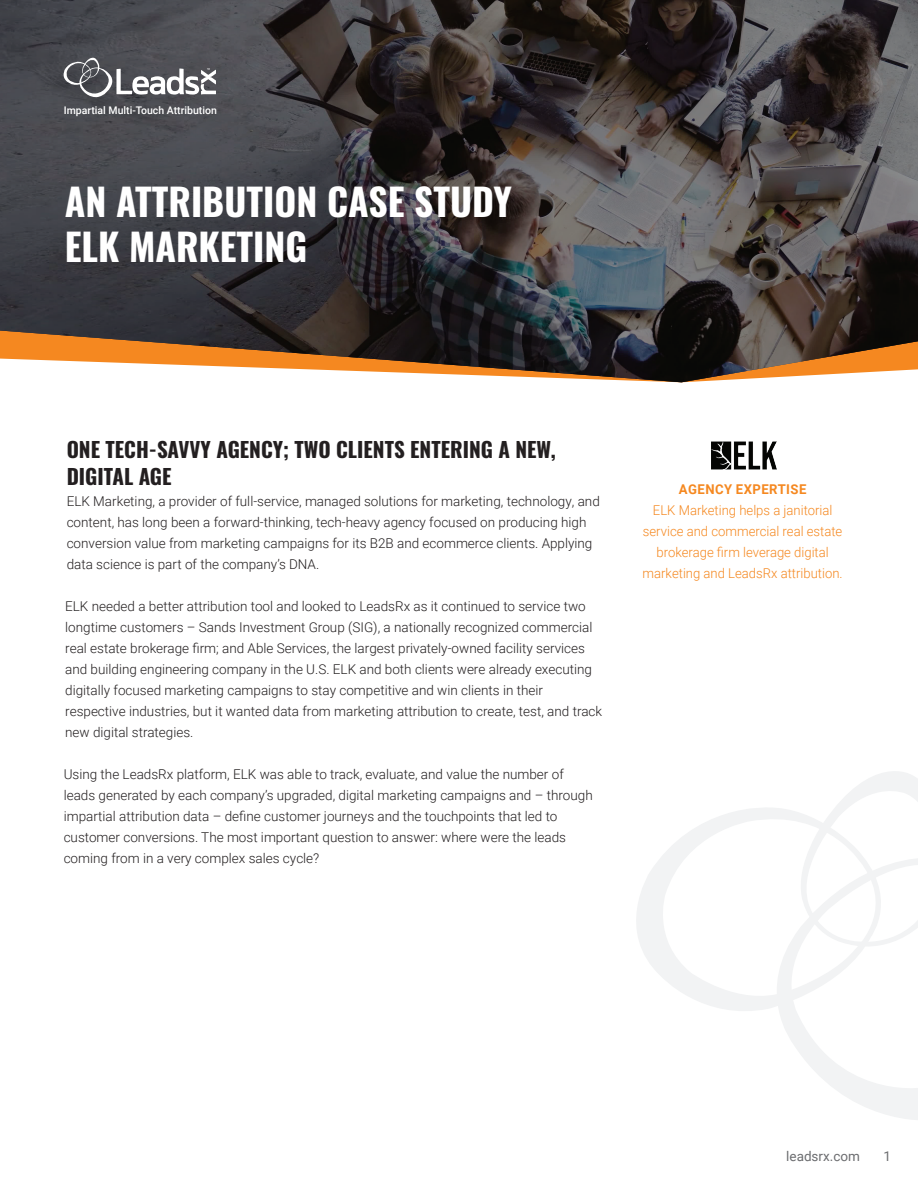
<style>
.page{position:relative;width:918px;height:1188px;background:#fff}
.page>*{position:absolute;margin:0;border:0;box-sizing:border-box;transform-origin:0 0}
.t1{font:700 37.5px/45px "Oswald";color:#fff}
.t2{font:700 21px/27px "Oswald";color:#231f20}
.t3{font:300 13.5px/21px "Roboto";color:#231f20}
.t4{font:300 13.5px/21px "Roboto";color:#f58820;text-align:center}
.t5{font:700 13.5px "Roboto";letter-spacing:.035em;color:#f58820}
.t6{font:13.5px "Roboto";color:#6c6d70}
.t7{font:500 10.5px "Roboto";color:#fff}
</style>
<div class="page">
<svg style="left:0;top:0;width:918px;height:382px;background:#4b4442"></svg>
<svg style="left:61px;top:56px;width:155px;height:42px"></svg>
<img style="left:711px;top:441px;width:65px;height:29px">
<svg style="left:839px;top:771px;width:79px;height:32px"></svg>
<svg style="left:782px;top:859px;width:136px;height:261px"></svg>
<svg style="left:636px;top:803px;width:265px;height:219px"></svg>
<p class="t7" style="left:64px;top:103px;width:155px">Impartial Multi-Touch Attribution</p>
<h1 class="t1" style="left:65px;top:182px;width:449px">AN ATTRIBUTION CASE STUDY<br>ELK MARKETING</h1>
<h2 class="t2" style="left:67px;top:437px;width:491px">ONE TECH-SAVVY AGENCY; TWO CLIENTS ENTERING A NEW,<br>DIGITAL AGE</h2>
<p class="t3" style="left:67px;top:490px;width:535px">ELK Marketing, a provider of full-service, managed solutions for marketing, technology, and content, has long been a forward-thinking, tech-heavy agency focused on producing high conversion value from marketing campaigns for its B2B and ecommerce clients. Applying data science is part of the company’s DNA.</p>
<p class="t3" style="left:65px;top:595px;width:539px">ELK needed a better attribution tool and looked to LeadsRx as it continued to service two longtime customers – Sands Investment Group (SIG), a nationally recognized commercial real estate brokerage firm; and Able Services, the largest privately-owned facility services and building engineering company in the U.S. ELK and both clients were already executing digitally focused marketing campaigns to stay competitive and win clients in their respective industries, but it wanted data from marketing attribution to create, test, and track new digital strategies.</p>
<p class="t3" style="left:64px;top:763px;width:531px">Using the LeadsRx platform, ELK was able to track, evaluate, and value the number of leads generated by each company’s upgraded, digital marketing campaigns and – through impartial attribution data – define customer journeys and the touchpoints that led to customer conversions. The most important question to answer: where were the leads coming from in a very complex sales cycle?</p>
<p class="t5" style="left:679px;top:480px;width:129px">AGENCY EXPERTISE</p>
<p class="t4" style="left:643px;top:499px;width:202px">ELK Marketing helps a janitorial service and commercial real estate brokerage firm leverage digital marketing and LeadsRx attribution.</p>
<p class="t6" style="left:786px;top:1147px;width:75px">leadsrx.com</p>
<p class="t6" style="left:883px;top:1147px;width:9px">1</p>
</div>
